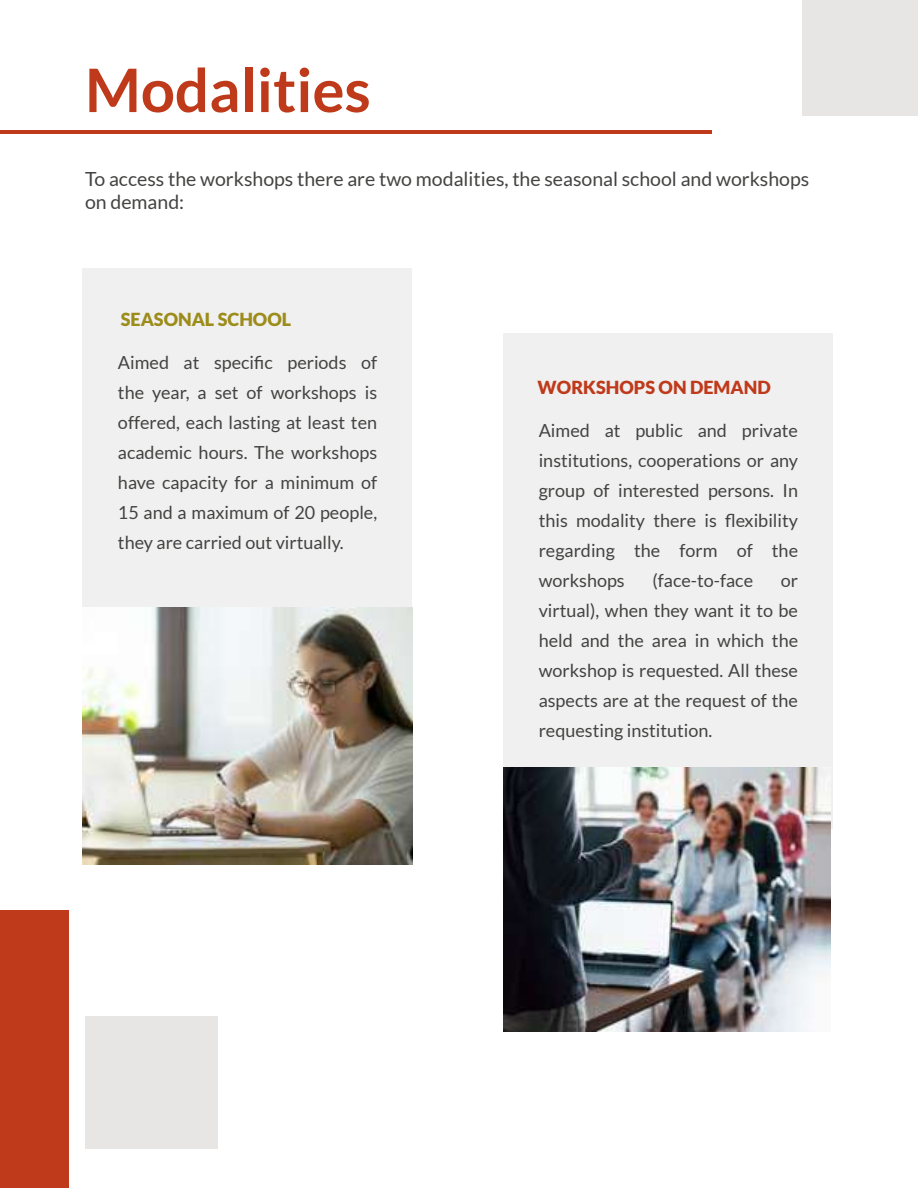
<style>
.page{position:relative;width:918px;height:1188px;background:#fff}
.page>*{position:absolute;margin:0;border:0;box-sizing:border-box;transform-origin:0 0}
.t1{font:700 60px "Lato";color:#bf3a1a}
.t2{font:19.5px/23.4px "Lato";color:#434342}
.t3{font:18px/30px "Lato";color:#434342;text-align:justify}
.t4{font:900 18px "Lato";color:#bf3a1a}
.t5{font:900 18px "Lato";color:#9c8c1a}
</style>
<div class="page">
<div style="left:83px;top:269px;width:329px;height:495px;background:#f0f0f0"></div>
<hr style="left:0;top:130px;width:712px;height:4px;background:#bf3a1a">
<div style="left:504px;top:333px;width:329px;height:496px;background:#f0f0f0"></div>
<img style="left:504px;top:767px;width:327px;height:264px">
<img style="left:83px;top:608px;width:329px;height:256px">
<div style="left:0;top:911px;width:68px;height:277px;background:#bf3a1a"></div>
<div style="left:85px;top:1016px;width:132px;height:132px;background:#e8e5e5"></div>
<div style="left:803px;top:0;width:115px;height:115px;background:#e8e5e5"></div>
<h1 class="t1" style="left:85px;top:56px;width:287px">Modalities</h1>
<p class="t2" style="left:85px;top:167px;width:726px">To access the workshops there are two modalities, the seasonal school and workshops on demand:</p>
<p class="t5" style="left:121px;top:308px;width:172px">SEASONAL SCHOOL</p>
<p class="t3" style="left:118px;top:347px;width:261px">Aimed at specific periods of the year, a set of workshops is offered, each lasting at least ten academic hours. The workshops have capacity for a minimum of 15 and a maximum of 20 people, they are carried out virtually.</p>
<p class="t4" style="left:538px;top:376px;width:235px">WORKSHOPS ON DEMAND</p>
<p class="t3" style="left:539px;top:415px;width:261px">Aimed at public and private institutions, cooperations or any group of interested persons. In this modality there is flexibility regarding the form of the workshops</p>
<p class="t3" style="left:652px;top:565px;width:102px">(face-to-face</p>
<p class="t3" style="left:539px;top:565px;width:261px;text-indent:242px">or virtual), when they want it to be held and the area in which the workshop is requested. All these aspects are at the request of the requesting institution.</p>
</div>
